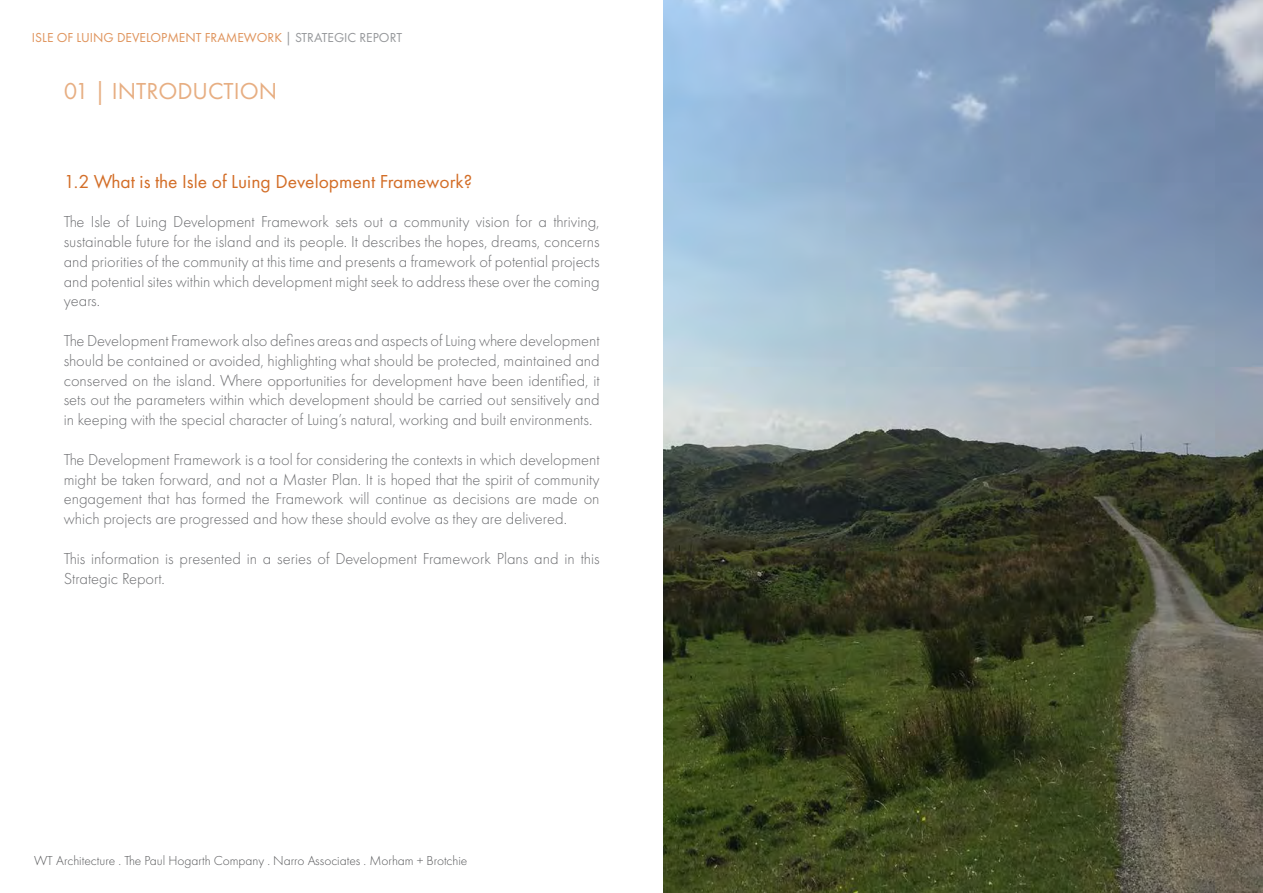
<style>
.page{position:relative;width:1263px;height:893px;background:#fff}
.page>*{position:absolute;margin:0;border:0;box-sizing:border-box;transform-origin:0 0}
.t1{font:24px "Futura PT";color:#e7ae82}
.Main_body_title{font:19.5px "Futura PT";color:#d36e28}
.t2{font:300 16.5px/19.8px "Futura PT";color:#6c6d70;text-align:justify}
.t3{font:300 13.5px "Futura PT";color:#57585a}
.t4{font:13.5px "Futura PT";color:#df935b}
.s1{color:#95979a}
</style>
<div class="page">
<img style="left:663px;top:0;width:600px;height:893px">
<p class="t4" style="left:32px;top:30px;width:372px">ISLE OF LUING DEVELOPMENT FRAMEWORK <span class="s1">| STRATEGIC REPORT</span></p>
<p class="t1" style="left:64px;top:76px;width:215px">01 | INTRODUCTION</p>
<p class="Main_body_title" style="left:64px;top:169px;width:410px">1.2 What is the Isle of Luing Development Framework?</p>
<p class="t2" style="left:64px;top:212px;width:537px">The Isle of Luing Development Framework sets out a community vision for a thriving, sustainable future for the island and its people. It describes the hopes, dreams, concerns and priorities of the community at this time and presents a framework of potential projects and potential sites within which development might seek to address these over the coming years.</p>
<p class="t2" style="left:64px;top:331px;width:537px">The Development Framework also defines areas and aspects of Luing where development should be contained or avoided, highlighting what should be protected, maintained and conserved on the island. Where opportunities for development have been identified, it sets out the parameters within which development should be carried out sensitively and in keeping with the special character of Luing’s natural, working and built environments.</p>
<p class="t2" style="left:64px;top:449px;width:537px">The Development Framework is a tool for considering the contexts in which development might be taken forward, and not a Master Plan. It is hoped that the spirit of community engagement that has formed the Framework will continue as decisions are made on which projects are progressed and how these should evolve as they are delivered.</p>
<p class="t2" style="left:64px;top:548px;width:537px">This information is presented in a series of Development Framework Plans and in this<br>Strategic Report.</p>
<p class="t3" style="left:34px;top:853px;width:435px">WT Architecture . The Paul Hogarth Company . Narro Associates . Morham + Brotchie</p>
</div>
